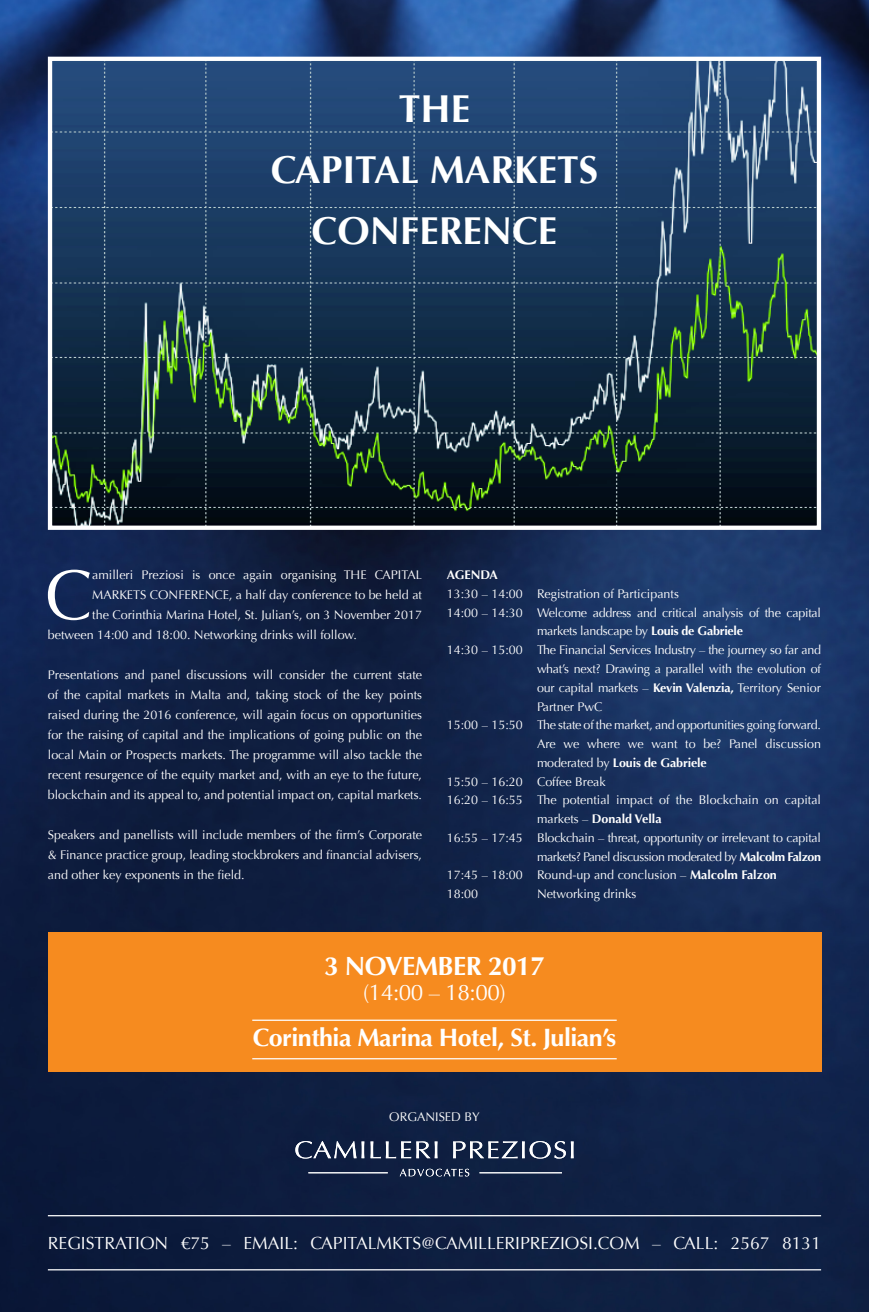
<style>
.page{position:relative;width:869px;height:1312px;background:#fff}
.page>*{position:absolute;margin:0;border:0;box-sizing:border-box;transform-origin:0 0}
.t1{font:70.88px "Optima";color:#fff}
.t2{font:700 38.75px "Optima";color:#fff}
.t3{font:700 26.25px "Optima";letter-spacing:-.02em;color:#fff}
.t4{font:700 25px "Optima";letter-spacing:-.02em;color:#fff}
.t5{font:22.5px "Optima";letter-spacing:-.02em;color:#fff}
.t6{font:17.5px "Optima";color:#fff}
.t7{font:12.5px/20px "Optima";color:#fff;text-align:justify}
.t8{font:12.5px/18.8px "Optima";letter-spacing:-.02em;color:#fff}
.t9{font:700 12.5px "Optima";color:#fff}
.s1{font-weight:700}
</style>
<div class="page">
<img style="left:0;top:0;width:868px;height:1311px">
<div style="left:48px;top:931px;width:772px;height:140px;background:#f68b1f"></div>
<svg style="left:295px;top:1140px;width:69px;height:18px"></svg>
<svg style="left:370px;top:1141px;width:67px;height:16px"></svg>
<svg style="left:453px;top:1140px;width:120px;height:18px"></svg>
<svg style="left:399px;top:1168px;width:70px;height:8px"></svg>
<hr style="left:308px;top:1172px;width:79px;height:1px;background:#fff">
<hr style="left:479px;top:1172px;width:82px;height:1px;background:#fff">
<hr style="left:48px;top:1214px;width:772px;height:1px;background:#fff">
<hr style="left:48px;top:1268px;width:772px;height:1px;background:#fff">
<hr style="left:252px;top:1019px;width:364px;height:1px;background:#fff">
<hr style="left:252px;top:1057px;width:364px;height:2px;background:#fff">
<img style="left:53px;top:62px;width:762px;height:462px">
<div style="left:48px;top:57px;width:772px;height:472px;border:4px solid #fff"></div>
<p class="t2" style="left:399px;top:86px;width:73px">THE</p>
<p class="t2" style="left:271px;top:147px;width:329px">CAPITAL MARKETS</p>
<p class="t2" style="left:311px;top:208px;width:247px">CONFERENCE</p>
<p class="t1" style="left:45px;top:554px;width:49px">C</p>
<p class="t7" style="left:92px;top:565px;width:331px">amilleri Preziosi is once again organising THE CAPITAL</p>
<p class="t7" style="left:92px;top:585px;width:331px">MARKETS CONFERENCE, a half day conference to be held at</p>
<p class="t7" style="left:92px;top:605px;width:331px">the Corinthia Marina Hotel, St. Julian’s, on 3 November 2017</p>
<p class="t7" style="left:48px;top:625px;width:310px">between 14:00 and 18:00. Networking drinks will follow.</p>
<p class="t7" style="left:48px;top:665px;width:375px">Presentations and panel discussions will consider the current state of the capital markets in Malta and, taking stock of the key points raised during the 2016 conference, will again focus on opportunities for the raising of capital and the implications of going public on the local Main or Prospects markets. The programme will also tackle the recent resurgence of the equity market and, with an eye to the future, blockchain and its appeal to, and potential impact on, capital markets.</p>
<p class="t7" style="left:48px;top:825px;width:375px">Speakers and panellists will include members of the firm’s Corporate &amp; Finance practice group, leading stockbrokers and financial advisers, and other key exponents in the field.</p>
<p class="t9" style="left:446px;top:567px;width:52px">AGENDA</p>
<p class="t7" style="left:446px;top:583px;width:233px">13:30 – 14:00 Registration of Participants</p>
<p class="t8" style="left:536px;top:603px;width:285px;text-indent:-90px">14:00 – 14:30 Welcome address and critical analysis of the capital markets landscape by <span class="s1">Louis de Gabriele</span></p>
<p class="t7" style="left:536px;top:640px;width:285px;line-height:18.8px;text-indent:-90px">14:30 – 15:00 The Financial Services Industry – the journey so far and what’s next? Drawing a parallel with the evolution of our capital markets – <span class="s1">Kevin Valenzia,</span> Territory Senior Partner PwC</p>
<p class="t7" style="left:536px;top:715px;width:285px;line-height:18.8px;text-indent:-90px">15:00 – 15:50 The state of the market, and opportunities going forward.<br>Are we where we want to be? Panel discussion moderated by <span class="s1">Louis de Gabriele</span></p>
<p class="t7" style="left:446px;top:771px;width:160px">15:50 – 16:20 Coffee Break</p>
<p class="t7" style="left:536px;top:790px;width:285px;line-height:18.8px;text-indent:-90px">16:20 – 16:55 The potential impact of the Blockchain on capital markets – <span class="s1">Donald Vella</span></p>
<p class="t8" style="left:446px;top:828px;width:375px;text-align:right">16:55 – 17:45 Blockchain – threat, opportunity or irrelevant to capital markets? Panel discussion moderated by <span class="s1">Malcolm Falzon</span></p>
<p class="t7" style="left:446px;top:865px;width:331px">17:45 – 18:00 Round-up and conclusion – <span class="s1">Malcolm Falzon</span></p>
<p class="t7" style="left:446px;top:883px;width:33px">18:00</p>
<p class="t7" style="left:536px;top:883px;width:101px">Networking drinks</p>
<p class="t3" style="left:324px;top:950px;width:222px">3 NOVEMBER 2017</p>
<p class="t5" style="left:363px;top:979px;width:144px">(14:00 – 18:00)</p>
<p class="t4" style="left:252px;top:1023px;width:365px">Corinthia Marina Hotel, St. Julian’s</p>
<p class="t7" style="left:389px;top:1106px;width:92px">ORGANISED BY</p>
<p class="t6" style="left:48px;top:1232px;width:774px">REGISTRATION €75 – EMAIL: CAPITALMKTS@CAMILLERIPREZIOSI.COM – CALL: 2567 8131</p>
</div>
